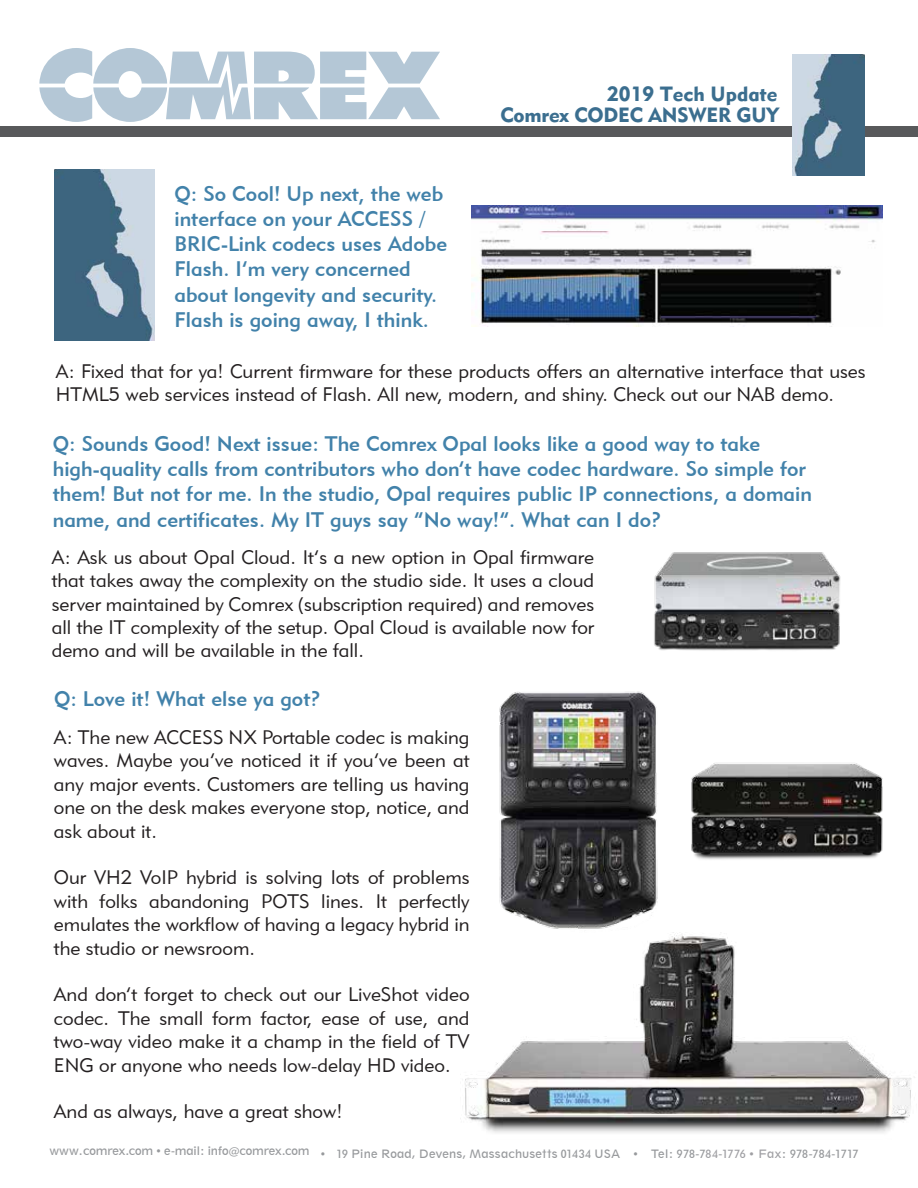
<style>
.page{position:relative;width:918px;height:1188px;background:#fff}
.page>*{position:absolute;margin:0;border:0;box-sizing:border-box;transform-origin:0 0}
.t1{font:21px/25.2px "Geometric 415 BT Medium A";color:#4282aa}
.t2{font:20.4px/20.7px "Geometric 415 BT Black A";letter-spacing:-.01em;color:#3b6e8f;text-align:right}
.t3{font:19.5px/23.4px "Geometric 415 BT Lite A";color:#231f20;text-align:justify}
.t4{font:10.8px "Geometric 212 BT";letter-spacing:-.005em;color:#97999c}
.s1{color:#9f9fa3}
</style>
<div class="page">
<div style="left:0;top:126px;width:918px;height:10px;background:#58595b"></div>
<img style="left:792px;top:54px;width:72px;height:121px">
<svg style="left:39px;top:48px;width:401px;height:74px"></svg>
<img style="left:54px;top:170px;width:101px;height:170px">
<img style="left:654px;top:552px;width:187px;height:99px">
<img style="left:499px;top:691px;width:175px;height:242px">
<img style="left:460px;top:934px;width:455px;height:199px">
<img style="left:659px;top:731px;width:224px;height:159px">
<img style="left:471px;top:205px;width:412px;height:121px">
<p class="t1" style="left:175px;top:180px;width:274px">Q: So Cool! Up next, the web interface on your ACCESS /<br>BRIC-Link codecs uses Adobe<br>Flash. I’m very concerned about longevity and security.<br>Flash is going away, I think.</p>
<p class="t2" style="left:500px;top:83px;width:280px">2019 Tech Update<br>Comrex CODEC ANSWER GUY</p>
<p class="t3" style="left:56px;top:359px;width:811px">A: Fixed that for ya! Current firmware for these products offers an alternative interface that uses<br>HTML5 web services instead of Flash. All new, modern, and shiny. Check out our NAB demo.</p>
<p class="t1" style="left:53px;top:431px;width:761px">Q: Sounds Good! Next issue: The Comrex Opal looks like a good way to take high-quality calls from contributors who don’t have codec hardware. So simple for them! But not for me. In the studio, Opal requires public IP connections, a domain name, and certificates. My IT guys say “No way!”. What can I do?</p>
<p class="t3" style="left:52px;top:545px;width:544px">A: Ask us about Opal Cloud. It’s a new option in Opal firmware that takes away the complexity on the studio side. It uses a cloud server maintained by Comrex (subscription required) and removes all the IT complexity of the setup. Opal Cloud is available now for demo and will be available in the fall.</p>
<p class="t1" style="left:54px;top:685px;width:268px">Q: Love it! What else ya got?</p>
<p class="t3" style="left:54px;top:725px;width:417px">A: The new ACCESS NX Portable codec is making waves. Maybe you’ve noticed it if you’ve been at any major events. Customers are telling us having one on the desk makes everyone stop, notice, and ask about it.</p>
<p class="t3" style="left:54px;top:866px;width:417px">Our VH2 VoIP hybrid is solving lots of problems with folks abandoning POTS lines. It perfectly emulates the workflow of having a legacy hybrid in the studio or newsroom.</p>
<p class="t3" style="left:54px;top:983px;width:417px">And don’t forget to check out our LiveShot video codec. The small form factor, ease of use, and two-way video make it a champ in the field of TV ENG or anyone who needs low-delay HD video.</p>
<p class="t3" style="left:54px;top:1100px;width:290px">And as always, have a great show!</p>
<p class="t4" style="left:50px;top:1147px;width:810px">www.comrex.com • e-mail: info@comrex.com • 19 Pine Road, Devens, Massachusetts 01434 USA • Tel: 978-7<span class="s1">84-1776 • Fax</span>: 978-784-1717</p>
</div>
